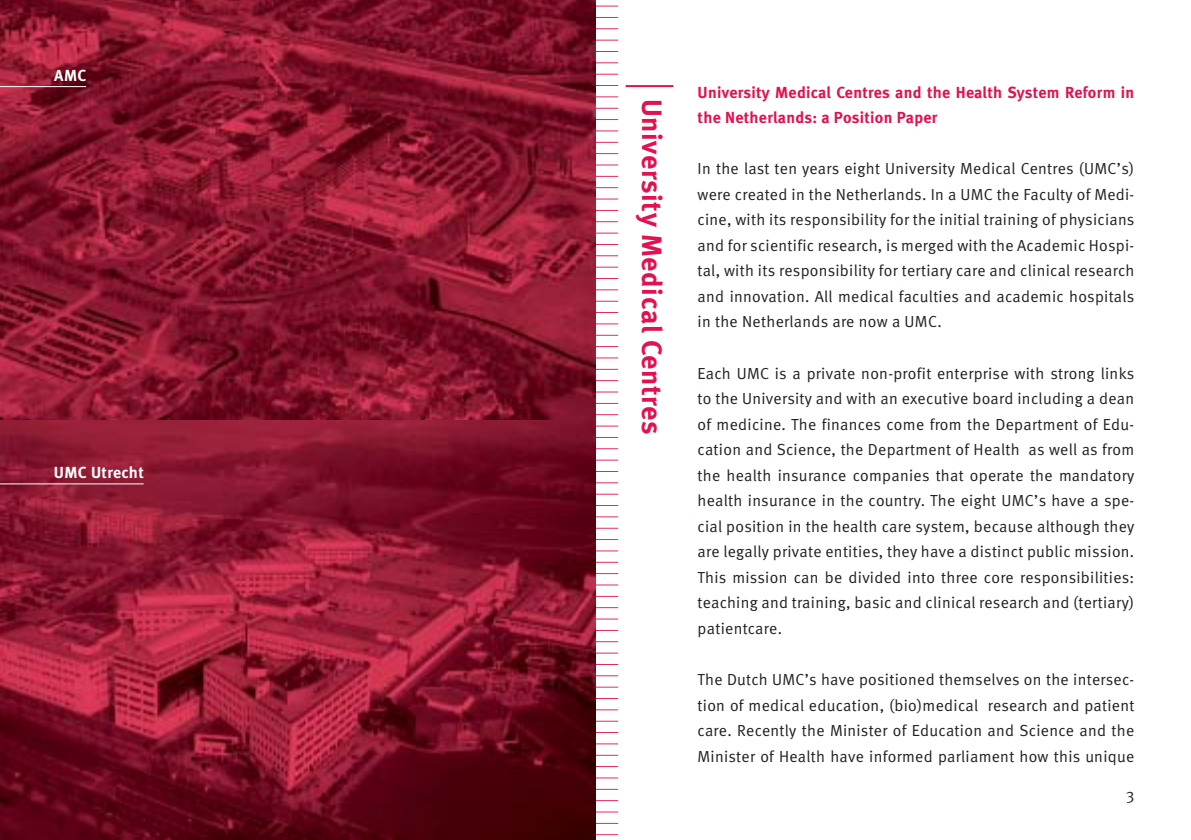
<style>
.page{position:relative;width:1191px;height:840px;background:#fff}
.page>*{position:absolute;margin:0;border:0;box-sizing:border-box;transform-origin:0 0}
.t1{font:700 28px "Meta";letter-spacing:.025em;color:#e0124f}
.t2{font:16px/25.6px "Meta Normal";letter-spacing:.02em;color:#231f20;text-align:justify}
.t3{font:700 16px/25.6px "Meta";letter-spacing:.02em;color:#e0124f}
.t4{font:700 16px "Meta";letter-spacing:.025em;color:#fff}
</style>
<div class="page">
<svg style="left:595px;top:6px;width:23px;height:1px"></svg>
<svg style="left:595px;top:17px;width:23px;height:1px"></svg>
<svg style="left:595px;top:28px;width:23px;height:1px"></svg>
<svg style="left:595px;top:40px;width:23px;height:1px"></svg>
<svg style="left:595px;top:51px;width:23px;height:1px"></svg>
<svg style="left:595px;top:62px;width:23px;height:1px"></svg>
<svg style="left:595px;top:74px;width:23px;height:1px"></svg>
<svg style="left:595px;top:85px;width:23px;height:1px"></svg>
<svg style="left:595px;top:96px;width:23px;height:1px"></svg>
<svg style="left:595px;top:108px;width:23px;height:1px"></svg>
<svg style="left:595px;top:119px;width:23px;height:1px"></svg>
<svg style="left:595px;top:130px;width:23px;height:1px"></svg>
<svg style="left:595px;top:142px;width:23px;height:1px"></svg>
<svg style="left:595px;top:153px;width:23px;height:1px"></svg>
<svg style="left:595px;top:164px;width:23px;height:1px"></svg>
<svg style="left:595px;top:176px;width:23px;height:1px"></svg>
<svg style="left:595px;top:187px;width:23px;height:1px"></svg>
<svg style="left:595px;top:198px;width:23px;height:1px"></svg>
<svg style="left:595px;top:210px;width:23px;height:1px"></svg>
<svg style="left:595px;top:221px;width:23px;height:1px"></svg>
<svg style="left:595px;top:232px;width:23px;height:1px"></svg>
<svg style="left:595px;top:244px;width:23px;height:1px"></svg>
<svg style="left:595px;top:255px;width:23px;height:1px"></svg>
<svg style="left:595px;top:266px;width:23px;height:1px"></svg>
<svg style="left:595px;top:278px;width:23px;height:1px"></svg>
<svg style="left:595px;top:289px;width:23px;height:1px"></svg>
<svg style="left:595px;top:300px;width:23px;height:1px"></svg>
<svg style="left:595px;top:312px;width:23px;height:1px"></svg>
<svg style="left:595px;top:323px;width:23px;height:1px"></svg>
<svg style="left:595px;top:334px;width:23px;height:1px"></svg>
<svg style="left:595px;top:346px;width:23px;height:1px"></svg>
<svg style="left:595px;top:357px;width:23px;height:1px"></svg>
<svg style="left:595px;top:368px;width:23px;height:1px"></svg>
<svg style="left:595px;top:380px;width:23px;height:1px"></svg>
<svg style="left:595px;top:391px;width:23px;height:1px"></svg>
<svg style="left:595px;top:402px;width:23px;height:1px"></svg>
<svg style="left:595px;top:414px;width:23px;height:1px"></svg>
<svg style="left:595px;top:425px;width:23px;height:1px"></svg>
<svg style="left:595px;top:448px;width:23px;height:1px"></svg>
<svg style="left:595px;top:459px;width:23px;height:1px"></svg>
<svg style="left:595px;top:471px;width:23px;height:1px"></svg>
<svg style="left:595px;top:482px;width:23px;height:1px"></svg>
<svg style="left:595px;top:493px;width:23px;height:1px"></svg>
<svg style="left:595px;top:505px;width:23px;height:1px"></svg>
<svg style="left:595px;top:516px;width:23px;height:1px"></svg>
<svg style="left:595px;top:527px;width:23px;height:1px"></svg>
<svg style="left:595px;top:539px;width:23px;height:1px"></svg>
<svg style="left:595px;top:550px;width:23px;height:1px"></svg>
<svg style="left:595px;top:561px;width:23px;height:1px"></svg>
<svg style="left:595px;top:573px;width:23px;height:1px"></svg>
<svg style="left:595px;top:584px;width:23px;height:1px"></svg>
<svg style="left:595px;top:595px;width:23px;height:1px"></svg>
<svg style="left:595px;top:607px;width:23px;height:1px"></svg>
<svg style="left:595px;top:618px;width:23px;height:1px"></svg>
<svg style="left:595px;top:629px;width:23px;height:1px"></svg>
<svg style="left:595px;top:641px;width:23px;height:1px"></svg>
<svg style="left:595px;top:652px;width:23px;height:1px"></svg>
<svg style="left:595px;top:675px;width:23px;height:1px"></svg>
<svg style="left:595px;top:686px;width:23px;height:1px"></svg>
<svg style="left:595px;top:709px;width:23px;height:1px"></svg>
<svg style="left:595px;top:720px;width:23px;height:1px"></svg>
<svg style="left:595px;top:743px;width:23px;height:1px"></svg>
<svg style="left:595px;top:754px;width:23px;height:1px"></svg>
<svg style="left:595px;top:777px;width:23px;height:1px"></svg>
<svg style="left:595px;top:788px;width:23px;height:1px"></svg>
<svg style="left:595px;top:811px;width:23px;height:1px"></svg>
<svg style="left:595px;top:822px;width:23px;height:1px"></svg>
<hr style="left:625px;top:85px;width:48px;height:2px;background:#e0124f">
<img style="left:0;top:420px;width:595px;height:419px">
<svg style="left:0;top:0;width:595px;height:420px;background:#86172e"></svg>
<hr style="left:0;top:483px;width:144px;height:1px;background:#fff">
<hr style="left:0;top:86px;width:86px;height:1px;background:#fff">
<p class="t4" style="left:54px;top:69px;width:34px">AMC</p>
<p class="t4" style="left:54px;top:466px;width:91px">UMC Utrecht</p>
<h1 class="t1" style="left:662px;top:98px;width:337px;rotate:90deg">University Medical Centres</h1>
<p class="t3" style="left:697px;top:80px;width:438px">University Medical Centres and the Health System Reform in the Netherlands: a Position Paper</p>
<p class="t2" style="left:697px;top:157px;width:438px">In the last ten years eight University Medical Centres (UMC’s) were created in the Netherlands. In a UMC the Faculty of Medi&shy;cine, with its responsibility for the initial training of physicians and for scientific research, is merged with the Academic Hospi&shy;tal, with its responsibility for tertiary care and clinical research and innovation. All medical faculties and academic hospitals in the Netherlands are now a UMC.</p>
<p class="t2" style="left:697px;top:361px;width:438px">Each UMC is a private non-profit enterprise with strong links to the University and with an executive board including a dean of medicine. The finances come from the Department of Edu&shy;cation and Science, the Department of Health as well as from the health insurance companies that operate the mandatory health insurance in the country. The eight UMC’s have a spe&shy;cial position in the health care system, because although they are legally private entities, they have a distinct public mission.<br>This mission can be divided into three core responsibilities: teaching and training, basic and clinical research and (tertiary) patientcare.</p>
<p class="t2" style="left:697px;top:667px;width:438px">The Dutch UMC’s have positioned themselves on the intersec&shy;tion of medical education, (bio)medical research and patient care. Recently the Minister of Education and Science and the Minister of Health have informed parliament how this unique</p>
<p class="t2" style="left:1126px;top:782px;width:10px">3</p>
</div>
